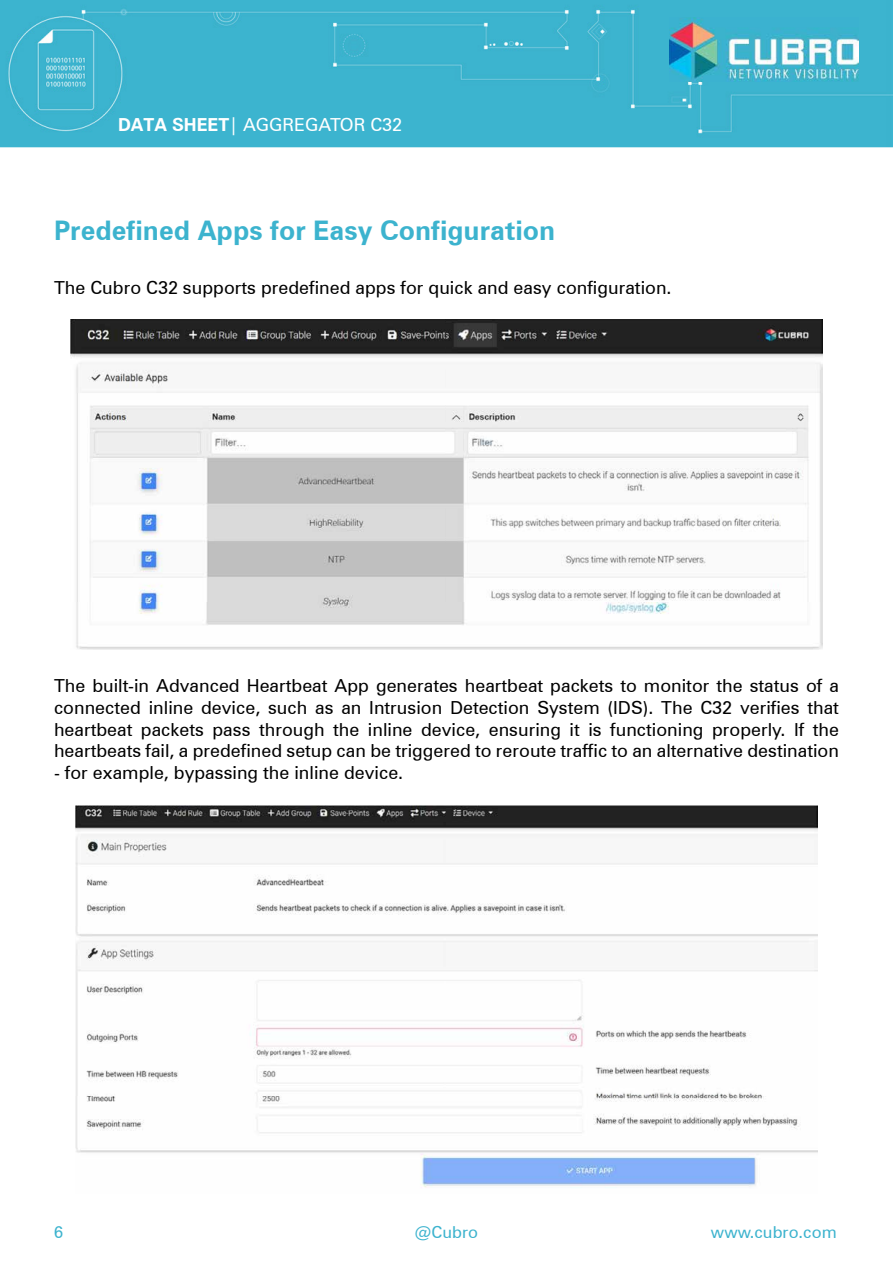
<style>
.page{position:relative;width:893px;height:1263px;background:#fff}
.page>*{position:absolute;margin:0;border:0;box-sizing:border-box;transform-origin:0 0}
.t1{font:700 27px "Zurich BT";color:#3cb3ce}
.t2{font:18px/21.6px "Zurich BT";color:#000;text-align:justify}
.t3{font:18px "Zurich BT";color:#fff}
.t4{font:16.5px "Zurich BT";color:#3cb3ce}
.s1{font-weight:700}
</style>
<div class="page">
<div style="left:0;top:0;width:893px;height:147px;background:#3cb4cf"></div>
<img style="left:669px;top:17px;width:189px;height:65px">
<img style="left:71px;top:319px;width:751px;height:330px">
<img style="left:76px;top:806px;width:741px;height:382px">
<p class="t3" style="left:118px;top:117px;width:286px"><span class="s1">DATA SHEET</span>| AGGREGATOR C32</p>
<h1 class="t1" style="left:54px;top:220px;width:503px">Predefined Apps for Easy Configuration</h1>
<p class="t2" style="left:54px;top:278px;width:619px">The Cubro C32 supports predefined apps for quick and easy configuration.</p>
<p class="t2" style="left:54px;top:677px;width:786px">The built-in Advanced Heartbeat App generates heartbeat packets to monitor the status of a connected inline device, such as an Intrusion Detection System (IDS). The C32 verifies that heartbeat packets pass through the inline device, ensuring it is functioning properly. If the heartbeats fail, a predefined setup can be triggered to reroute traffic to an alternative destination</p>
<p class="t2" style="left:54px;top:763px;width:351px">- for example, bypassing the inline device.</p>
<p class="t4" style="left:54px;top:1225px;width:11px">6</p>
<p class="t4" style="left:415px;top:1225px;width:65px">@Cubro</p>
<p class="t4" style="left:711px;top:1225px;width:127px">www.cubro.com</p>
</div>
